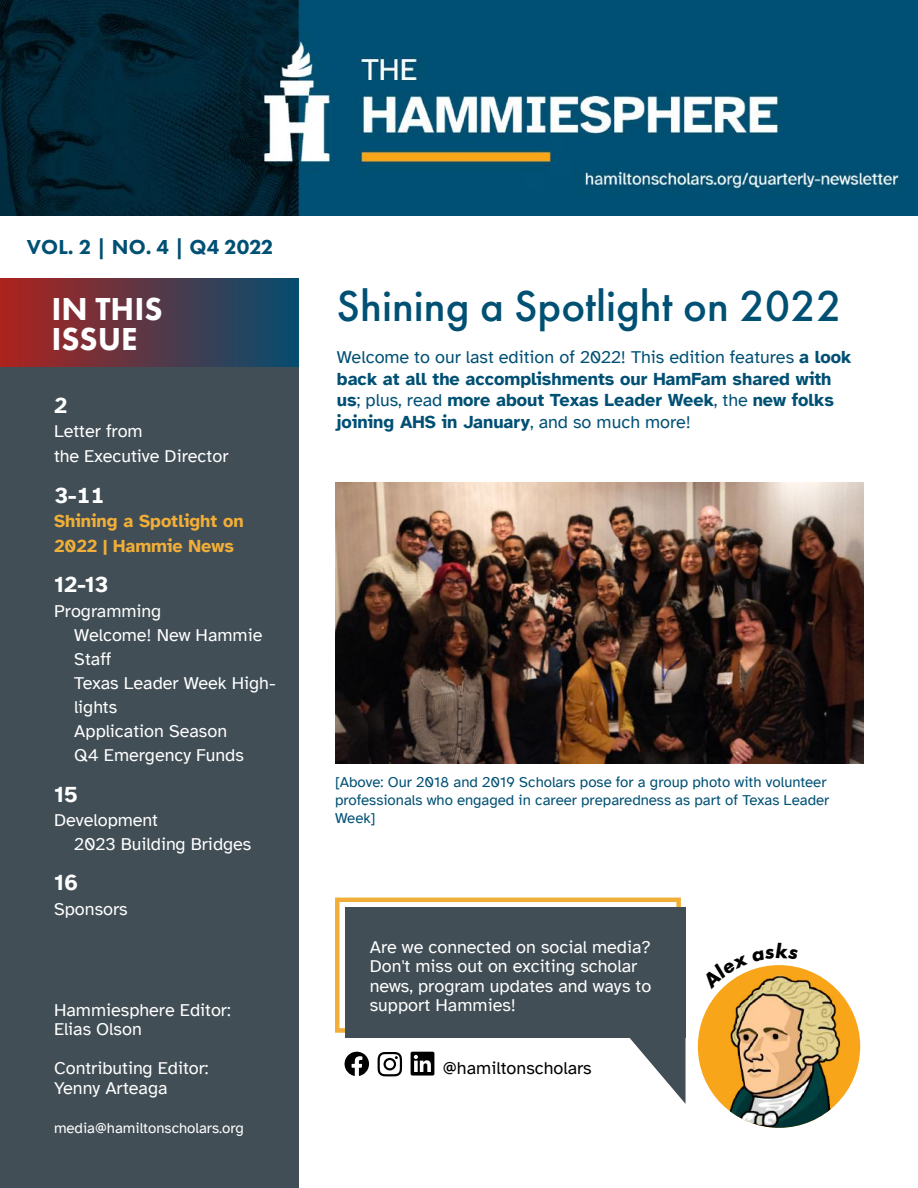
<style>
.page{position:relative;width:918px;height:1188px;background:#fff}
.page>*{position:absolute;margin:0;border:0;box-sizing:border-box;transform-origin:0 0}
.t1{font:500 45px "Futura PT";color:#005074}
.t2{font:800 33px/30px "Futura PT";color:#fff}
.t3{font:700 22.5px "Atkinson Hyperlegible";color:#fff}
.t4{font:800 21px "Futura PT";color:#005074}
.t5{font:18px/24.2px "Atkinson Hyperlegible";color:#fff}
.t6{font:700 18px/21.6px "Atkinson Hyperlegible";color:#005074}
.t7{font:700 18px/24.6px "Atkinson Hyperlegible";color:#f1ae38}
.t8{font:18px "Atkinson Hyperlegible";color:#000}
.t9{font:15px/18px "Atkinson Hyperlegible";color:#005074}
.t10{font:15px "Atkinson Hyperlegible";color:#fff}
.s1{font-weight:400}
</style>
<div class="page">
<div style="left:0;top:340px;width:299px;height:848px;background:#414e55"></div>
<img style="left:0;top:0;width:918px;height:216px">
<div style="left:0;top:279px;width:299px;height:88px;background:linear-gradient(to right,#ae221e,#054d6f)"></div>
<div style="left:335px;top:898px;width:346px;height:135px;border:4px solid #f1ae38"></div>
<img style="left:698px;top:967px;width:162px;height:161px">
<div style="left:345px;top:907px;width:341px;height:130px;background:#414e55"></div>
<svg style="left:628px;top:1037px;width:58px;height:67px"></svg>
<svg style="left:378px;top:1052px;width:24px;height:24px"></svg>
<svg style="left:345px;top:1052px;width:24px;height:24px"></svg>
<svg style="left:411px;top:1052px;width:23px;height:24px"></svg>
<img style="left:335px;top:483px;width:529px;height:281px">
<svg style="left:702px;top:965px;width:96px;height:25px"></svg>
<p class="t4" style="left:27px;top:234px;width:248px">VOL. 2 | NO. 4 | Q4 2022</p>
<h2 class="t2" style="left:51px;top:294px;width:113px">IN THIS<br>ISSUE</h2>
<p class="t3" style="left:54px;top:392px;width:15px">2</p>
<p class="t5" style="left:54px;top:419px;width:176px;line-height:24.6px">Letter from<br>the Executive Director</p>
<p class="t3" style="left:54px;top:482px;width:53px">3-11</p>
<p class="t7" style="left:54px;top:509px;width:191px">Shining a Spotlight on<br>2022 | Hammie News</p>
<p class="t3" style="left:54px;top:571px;width:56px">12-13</p>
<p class="t5" style="left:74px;top:599px;width:203px;text-indent:-20px">Programming<br>Welcome! New Hammie<br>Staff<br>Texas Leader Week High&shy;lights<br>Application Season<br>Q4 Emergency Funds</p>
<p class="t3" style="left:54px;top:781px;width:25px">15</p>
<p class="t5" style="left:74px;top:808px;width:179px;text-indent:-20px">Development<br>2023 Building Bridges</p>
<p class="t3" style="left:54px;top:870px;width:26px">16</p>
<p class="t5" style="left:54px;top:897px;width:75px">Sponsors</p>
<p class="t5" style="left:54px;top:1000px;width:178px;line-height:19.5px">Hammiesphere Editor:<br>Elias Olson</p>
<p class="t5" style="left:54px;top:1059px;width:156px;line-height:19.5px">Contributing Editor:<br>Yenny Arteaga</p>
<p class="t10" style="left:54px;top:1120px;width:191px">media@hamiltonscholars.org</p>
<h1 class="t1" style="left:337px;top:279px;width:506px">Shining a Spotlight on 2022</h1>
<p class="t6" style="left:337px;top:346px;width:516px"><span class="s1">Welcome to our last edition of 2022! This edition features</span> a look back at all the accomplishments our HamFam shared with us<span class="s1">; plus, read</span> more about Texas Leader Week<span class="s1">, the</span> new folks joining AHS in January<span class="s1">, and so much more!</span></p>
<p class="t9" style="left:335px;top:773px;width:496px">[Above: Our 2018 and 2019 Scholars pose for a group photo with volunteer professionals who engaged in career preparedness as part of Texas Leader<br>Week]</p>
<p class="t5" style="left:370px;top:937px;width:283px;line-height:19.5px">Are we connected on social media?<br>Don't miss out on exciting scholar news, program updates and ways to support Hammies!</p>
<p class="t8" style="left:443px;top:1058px;width:150px">@hamiltonscholars</p>
</div>
